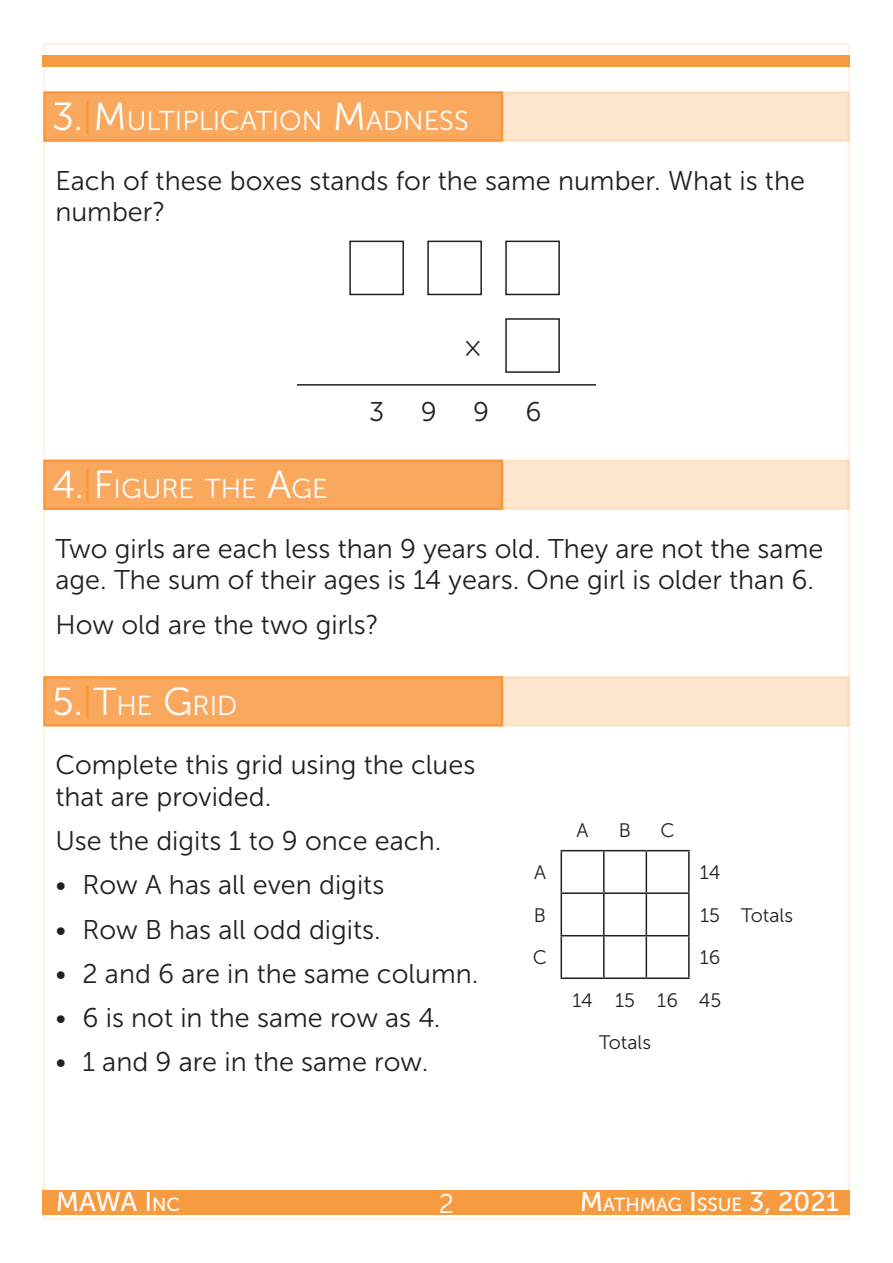
<style>
.page{position:relative;width:893px;height:1263px;background:#fff}
.page>*{position:absolute;margin:0;border:0;box-sizing:border-box;transform-origin:0 0}
.heading{font:39px "Museo Sans 300";color:#fff}
.heading-2{font:27.3px "Museo Sans 300";color:#fff}
.t1{font:27px/31.5px "Museo Sans 300";color:#231f20}
.t2{font:27px "Museo Sans 500";color:#fff}
.t3{font:27px "Museo Sans 300";color:#fff}
.smalltext{font:19.5px "Museo Sans 300";color:#231f20}
.t4{font:18.9px "Museo Sans 500";color:#fff}
.s1{font-size:39px}
.s2{font-size:18.9px}
.s3{font-size:27px}
</style>
<div class="page">
<div style="left:43px;top:1190px;width:807px;height:24px;background:#f79b41"></div>
<div style="left:43px;top:55px;width:807px;height:12px;background:#f79b41"></div>
<div style="left:49px;top:91px;width:801px;height:51px;background:#fde5ce"></div>
<div style="left:49px;top:460px;width:801px;height:50px;background:#fde5ce"></div>
<div style="left:49px;top:676px;width:801px;height:50px;background:#fde5ce"></div>
<div style="left:43px;top:91px;width:460px;height:51px;background:#f9a85d;border:2px solid #f79637"></div>
<div style="left:43px;top:460px;width:460px;height:50px;background:#f9a85d;border:2px solid #f79637"></div>
<div style="left:43px;top:676px;width:460px;height:50px;background:#f9a85d;border:2px solid #f79637"></div>
<hr style="left:86px;top:101px;width:3px;height:33px;background:#f79637">
<hr style="left:86px;top:469px;width:3px;height:33px;background:#f79637">
<hr style="left:86px;top:686px;width:3px;height:33px;background:#f79637">
<hr style="left:561px;top:851px;width:1px;height:41px;background:#231f20">
<hr style="left:603px;top:851px;width:2px;height:41px;background:#231f20">
<hr style="left:646px;top:851px;width:1px;height:41px;background:#231f20">
<hr style="left:688px;top:851px;width:2px;height:41px;background:#231f20">
<hr style="left:561px;top:892px;width:43px;height:2px;background:#231f20">
<hr style="left:561px;top:894px;width:1px;height:41px;background:#231f20">
<hr style="left:604px;top:892px;width:42px;height:2px;background:#231f20">
<hr style="left:603px;top:894px;width:2px;height:41px;background:#231f20">
<hr style="left:646px;top:892px;width:44px;height:2px;background:#231f20">
<hr style="left:646px;top:894px;width:1px;height:41px;background:#231f20">
<hr style="left:688px;top:894px;width:2px;height:41px;background:#231f20">
<hr style="left:561px;top:935px;width:43px;height:1px;background:#231f20">
<hr style="left:561px;top:936px;width:1px;height:41px;background:#231f20">
<hr style="left:604px;top:935px;width:42px;height:1px;background:#231f20">
<hr style="left:603px;top:936px;width:2px;height:41px;background:#231f20">
<hr style="left:646px;top:935px;width:44px;height:1px;background:#231f20">
<hr style="left:646px;top:936px;width:1px;height:41px;background:#231f20">
<hr style="left:688px;top:936px;width:2px;height:41px;background:#231f20">
<hr style="left:561px;top:977px;width:43px;height:2px;background:#231f20">
<hr style="left:604px;top:977px;width:42px;height:2px;background:#231f20">
<hr style="left:646px;top:977px;width:44px;height:2px;background:#231f20">
<hr style="left:561px;top:850px;width:43px;height:1px;background:#231f20">
<hr style="left:604px;top:850px;width:42px;height:1px;background:#231f20">
<hr style="left:646px;top:850px;width:44px;height:1px;background:#231f20">
<div style="left:349px;top:241px;width:55px;height:54px;border:2px solid #231f20"></div>
<div style="left:427px;top:241px;width:55px;height:54px;border:2px solid #231f20"></div>
<div style="left:505px;top:241px;width:55px;height:54px;border:2px solid #231f20"></div>
<div style="left:505px;top:318px;width:55px;height:55px;border:2px solid #231f20"></div>
<hr style="left:297px;top:384px;width:299px;height:2px;background:#231f20">
<p class="heading" style="left:52px;top:96px;width:33px">3.</p>
<p class="heading-2" style="left:94px;top:106px;width:361px"><span class="s1">M</span> ULTIPLICATION <span class="s1">M</span>ADNESS</p>
<p class="t1" style="left:55px;top:165px;width:751px">Each of these boxes stands for the same number. What is the number?</p>
<p class="t1" style="left:464px;top:331px;width:19px">×</p>
<p class="heading" style="left:52px;top:464px;width:33px">4.</p>
<p class="heading-2" style="left:94px;top:474px;width:236px"><span class="s1">F</span>IGURE THE <span class="s1">A</span>GE</p>
<p class="t1" style="left:369px;top:396px;width:17px">3</p>
<p class="t1" style="left:421px;top:396px;width:18px">9</p>
<p class="t1" style="left:473px;top:396px;width:18px">9</p>
<p class="t1" style="left:525px;top:396px;width:18px">6</p>
<p class="t1" style="left:55px;top:533px;width:769px">Two girls are each less than 9 years old. They are not the same age. The sum of their ages is 14 years. One girl is older than 6.</p>
<p class="t1" style="left:55px;top:609px;width:325px">How old are the two girls?</p>
<p class="heading" style="left:52px;top:681px;width:32px">5.</p>
<p class="heading-2" style="left:94px;top:691px;width:141px"><span class="s1">T</span>HE <span class="s1">G</span>RID</p>
<p class="t1" style="left:55px;top:749px;width:421px">Complete this grid using the clues that are provided.</p>
<p class="t1" style="left:55px;top:825px;width:387px">Use the digits 1 to 9 once each.</p>
<p class="t1" style="left:55px;top:869px;width:330px">• Row A has all even digits</p>
<p class="t1" style="left:55px;top:914px;width:327px">• Row B has all odd digits.</p>
<p class="t1" style="left:55px;top:958px;width:425px">• 2 and 6 are in the same column.</p>
<p class="t1" style="left:55px;top:1002px;width:387px">• 6 is not in the same row as 4.</p>
<p class="t1" style="left:55px;top:1046px;width:374px">• 1 and 9 are in the same row.</p>
<p class="smalltext" style="left:577px;top:819px;width:14px">A</p>
<p class="smalltext" style="left:619px;top:819px;width:14px">B</p>
<p class="smalltext" style="left:660px;top:819px;width:16px">C</p>
<p class="smalltext" style="left:534px;top:862px;width:14px">A</p>
<p class="smalltext" style="left:700px;top:862px;width:22px">14</p>
<p class="smalltext" style="left:534px;top:904px;width:14px">B</p>
<p class="smalltext" style="left:700px;top:904px;width:21px">15</p>
<p class="smalltext" style="left:741px;top:904px;width:53px">Totals</p>
<p class="smalltext" style="left:533px;top:947px;width:16px">C</p>
<p class="smalltext" style="left:700px;top:947px;width:22px">16</p>
<p class="smalltext" style="left:572px;top:989px;width:22px">14</p>
<p class="smalltext" style="left:615px;top:989px;width:21px">15</p>
<p class="smalltext" style="left:657px;top:989px;width:22px">16</p>
<p class="smalltext" style="left:699px;top:989px;width:24px">45</p>
<p class="smalltext" style="left:599px;top:1032px;width:53px">Totals</p>
<p class="t2" style="left:56px;top:1187px;width:126px">MAWA I<span class="s2">NC</span></p>
<p class="t3" style="left:439px;top:1189px;width:17px">2</p>
<p class="t4" style="left:580px;top:1194px;width:261px"><span class="s3">M</span>ATHMAG <span class="s3">I</span>SSUE <span class="s3">3, 2021</span></p>
</div>
